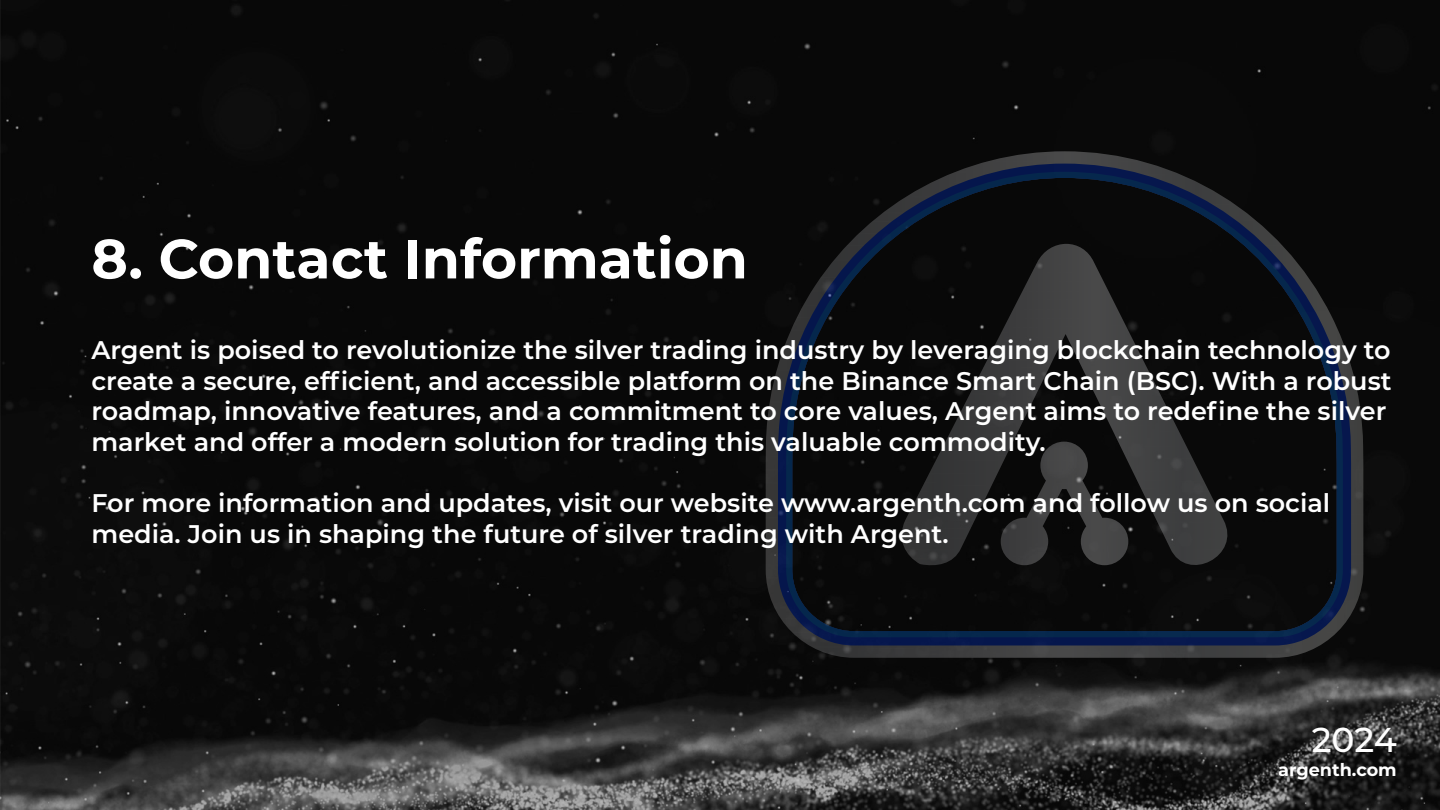
<style>
.page{position:relative;width:1440px;height:810px;background:#fff}
.page>*{position:absolute;margin:0;border:0;box-sizing:border-box;transform-origin:0 0}
.t1{font:700 55.28px "Montserrat";color:#fff}
.t2{font:500 34.58px "Montserrat";color:#fff}
.t3{font:600 25.5px/30.6px "Montserrat";color:#fff}
.t4{font:700 17.62px "Montserrat";color:#fff}
</style>
<div class="page">
<img style="left:0;top:0;width:1440px;height:810px">
<svg style="left:766px;top:151px;width:597px;height:507px;background:#1d1d1e"></svg>
<svg style="left:1099px;top:154px;width:27px;height:1px"></svg>
<svg style="left:1302px;top:154px;width:27px;height:1px"></svg>
<svg style="left:967px;top:154px;width:116px;height:1px"></svg>
<svg style="left:1143px;top:151px;width:127px;height:2px"></svg>
<svg style="left:766px;top:151px;width:57px;height:2px"></svg>
<svg style="left:855px;top:154px;width:85px;height:1px"></svg>
<svg style="left:766px;top:204px;width:12px;height:1px"></svg>
<svg style="left:915px;top:161px;width:27px;height:1px"></svg>
<svg style="left:766px;top:176px;width:12px;height:1px"></svg>
<svg style="left:766px;top:190px;width:12px;height:2px"></svg>
<svg style="left:958px;top:161px;width:115px;height:1px"></svg>
<svg style="left:1351px;top:221px;width:12px;height:1px"></svg>
<svg style="left:1351px;top:212px;width:12px;height:2px"></svg>
<svg style="left:1351px;top:173px;width:12px;height:1px"></svg>
<svg style="left:1351px;top:182px;width:12px;height:1px"></svg>
<svg style="left:1351px;top:196px;width:12px;height:2px"></svg>
<svg style="left:1100px;top:161px;width:85px;height:1px"></svg>
<svg style="left:1332px;top:645px;width:31px;height:1px"></svg>
<svg style="left:1351px;top:601px;width:12px;height:1px"></svg>
<svg style="left:1351px;top:621px;width:12px;height:2px"></svg>
<svg style="left:1206px;top:645px;width:27px;height:1px"></svg>
<svg style="left:1249px;top:646px;width:51px;height:2px"></svg>
<svg style="left:1055px;top:651px;width:69px;height:1px"></svg>
<svg style="left:766px;top:618px;width:12px;height:1px"></svg>
<hr style="left:775px;top:602px;width:27px;height:2px;background:#fff;border-radius:50%">
<svg style="left:766px;top:645px;width:20px;height:1px"></svg>
<svg style="left:802px;top:646px;width:52px;height:2px"></svg>
<svg style="left:867px;top:645px;width:177px;height:10px;background:#3b3c3f"></svg>
<svg style="left:778px;top:164px;width:573px;height:481px;background:#0f172d"></svg>
<svg style="left:786px;top:172px;width:557px;height:465px;background:#0b1017"></svg>
<svg style="left:766px;top:233px;width:597px;height:359px;background:#16171a"></svg>
<h1 class="t1" style="left:91px;top:219px;width:658px">8. Contact Information</h1>
<p class="t3" style="left:91px;top:334px;width:1302px">Argent is poised to revolutionize the silver trading industry by leveraging blockchain technology to create a secure, efficient, and accessible platform on the Binance Smart Chain (BSC). With a robust roadmap, innovative features, and a commitment to core values, Argent aims to redefine the silver market and offer a modern solution for trading this valuable commodity.</p>
<p class="t3" style="left:91px;top:487px;width:1240px">For more information and updates, visit our website www.argenth.com and follow us on social media. Join us in shaping the future of silver trading with Argent.</p>
<h2 class="t2" style="left:1312px;top:716px;width:86px">2024</h2>
<p class="t4" style="left:1278px;top:757px;width:120px">argenth.com</p>
</div>
